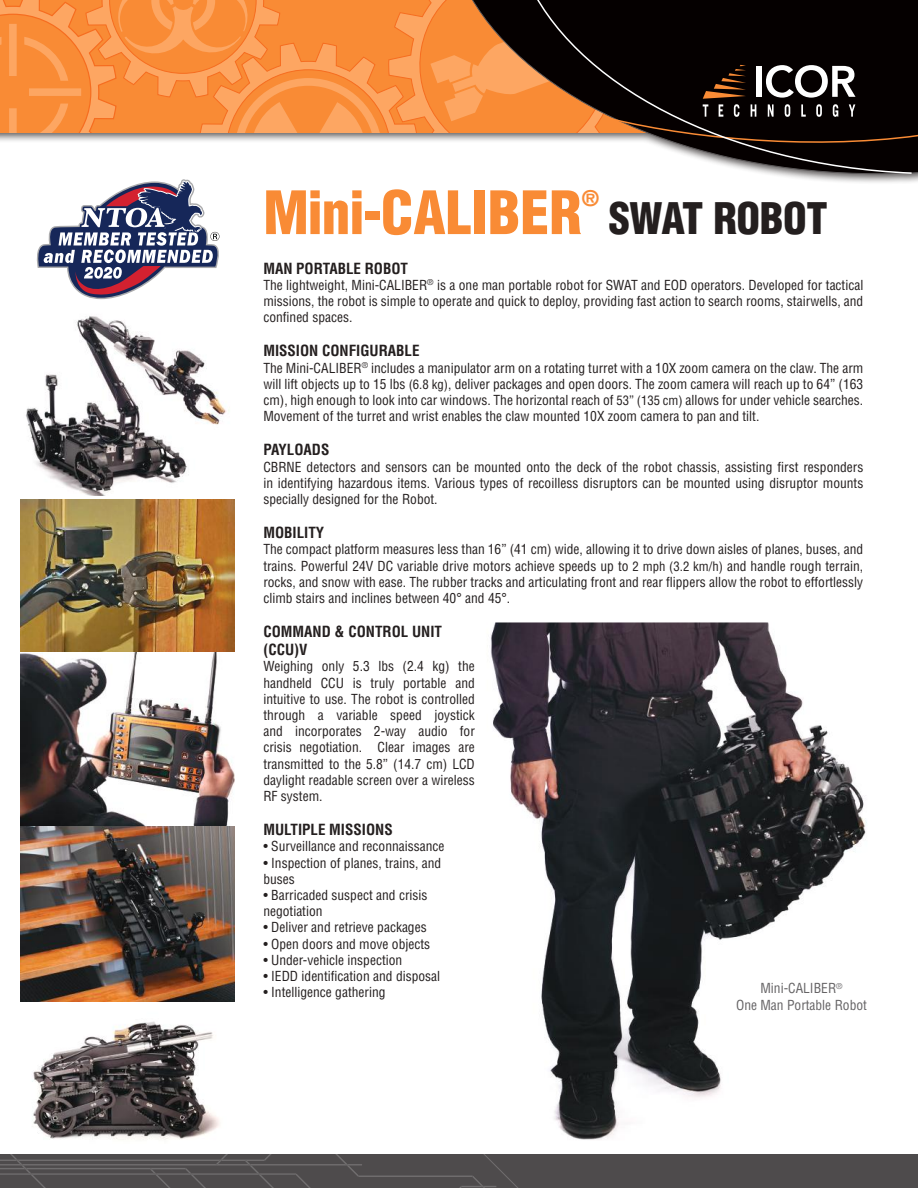
<style>
.page{position:relative;width:918px;height:1188px;background:#fff}
.page>*{position:absolute;margin:0;border:0;box-sizing:border-box;transform-origin:0 0}
.t1{font:900 condensed 58.35px "Helvetica LT Std";color:#f98b35}
.t2{font:900 condensed 42.45px "Helvetica LT Std";letter-spacing:-.01em;color:#241f1f}
.t3{font:900 condensed 21px "Helvetica LT Std";color:#f98b35}
.t4{font:700 condensed 15px/18px "Helvetica";color:#241f1f}
.t5{font:condensed 13.5px/16.2px "Helvetica";color:#241f1f;text-align:justify}
.t6{font:condensed 13.5px/16.2px "Helvetica";color:#656365;text-align:center}
.s1{font-size:12.75px}
</style>
<div class="page">
<div style="left:0;top:1154px;width:918px;height:34px;background:#4e4b4c"></div>
<svg style="left:0;top:1154px;width:518px;height:34px"></svg>
<svg style="left:675px;top:151px;width:238px;height:24px"></svg>
<svg style="left:0;top:0;width:918px;height:151px;background:#a0673c"></svg>
<img style="left:20px;top:499px;width:215px;height:641px">
<img style="left:26px;top:316px;width:203px;height:180px">
<svg style="left:36px;top:179px;width:184px;height:120px"></svg>
<img style="left:490px;top:622px;width:377px;height:518px">
<h1 class="t1" style="left:263px;top:176px;width:320px">Mini-CALIBER</h1>
<h3 class="t3" style="left:582px;top:185px;width:19px">®</h3>
<h2 class="t2" style="left:609px;top:192px;width:220px">SWAT ROBOT</h2>
<p class="t4" style="left:263px;top:259px;width:146px">MAN PORTABLE ROBOT</p>
<p class="t5" style="left:263px;top:277px;width:602px">The lightweight, Mini-CALIBER<sup>®</sup> is a one man portable robot for SWAT and EOD operators. Developed for tactical missions, the robot is simple to operate and quick to deploy, providing fast action to search rooms, stairwells, and confined spaces.</p>
<p class="t4" style="left:263px;top:342px;width:158px">MISSION CONFIGURABLE</p>
<p class="t5" style="left:263px;top:360px;width:602px">The Mini-CALIBER<sup>®</sup> includes a manipulator arm on a rotating turret with a 10X zoom camera on the claw. The arm will lift objects up to 15 lbs <span class="s1">(6.8 kg)</span>, deliver packages and open doors. The zoom camera will reach up to 64” (163 cm), high enough to look into car windows. The horizontal reach of <span class="s1">53” (135 cm)</span> allows for under vehicle searches.<br>Movement of the turret and wrist enables the claw mounted 10X zoom camera to pan and tilt.</p>
<p class="t4" style="left:263px;top:441px;width:68px">PAYLOADS</p>
<p class="t5" style="left:263px;top:459px;width:602px">CBRNE detectors and sensors can be mounted onto the deck of the robot chassis, assisting first responders in identifying hazardous items. Various types of recoilless disruptors can be mounted using disruptor mounts specially designed for the Robot.</p>
<p class="t4" style="left:263px;top:524px;width:62px">MOBILITY</p>
<p class="t5" style="left:263px;top:541px;width:602px">The compact platform measures less than 16” (41 cm) wide, allowing it to drive down aisles of planes, buses, and trains. Powerful 24V DC variable drive motors achieve speeds up to <span class="s1">2 mph (3.2 km/h)</span> and handle rough terrain, rocks, and snow with ease. The rubber tracks and articulating front and rear flippers allow the robot to effortlessly climb stairs and inclines between 40° and 45°.</p>
<p class="t4" style="left:263px;top:623px;width:180px">COMMAND &amp; CONTROL UNIT (CCU)V</p>
<p class="t5" style="left:263px;top:658px;width:213px">Weighing only 5.3 lbs (2.4 kg) the handheld CCU is truly portable and intuitive to use. The robot is controlled through a variable speed joystick and incorporates 2-way audio for crisis negotiation. Clear images are transmitted to the 5.8” (14.7 cm) LCD daylight readable screen over a wireless RF system.</p>
<p class="t4" style="left:263px;top:821px;width:131px">MULTIPLE MISSIONS</p>
<p class="t5" style="left:263px;top:838px;width:183px">• Surveillance and reconnaissance</p>
<p class="t5" style="left:263px;top:855px;width:180px">• Inspection of planes, trains, and buses</p>
<p class="t5" style="left:263px;top:887px;width:166px">• Barricaded suspect and crisis negotiation</p>
<p class="t5" style="left:263px;top:919px;width:165px">• Deliver and retrieve packages</p>
<p class="t5" style="left:263px;top:936px;width:168px">• Open doors and move objects</p>
<p class="t5" style="left:263px;top:952px;width:140px">• Under-vehicle inspection</p>
<p class="t5" style="left:263px;top:968px;width:178px">• IEDD identification and disposal</p>
<p class="t5" style="left:263px;top:984px;width:124px">• Intelligence gathering</p>
<p class="t6" style="left:736px;top:980px;width:132px">Mini-CALIBER<sup>®<br></sup>One Man Portable Robot</p>
</div>
